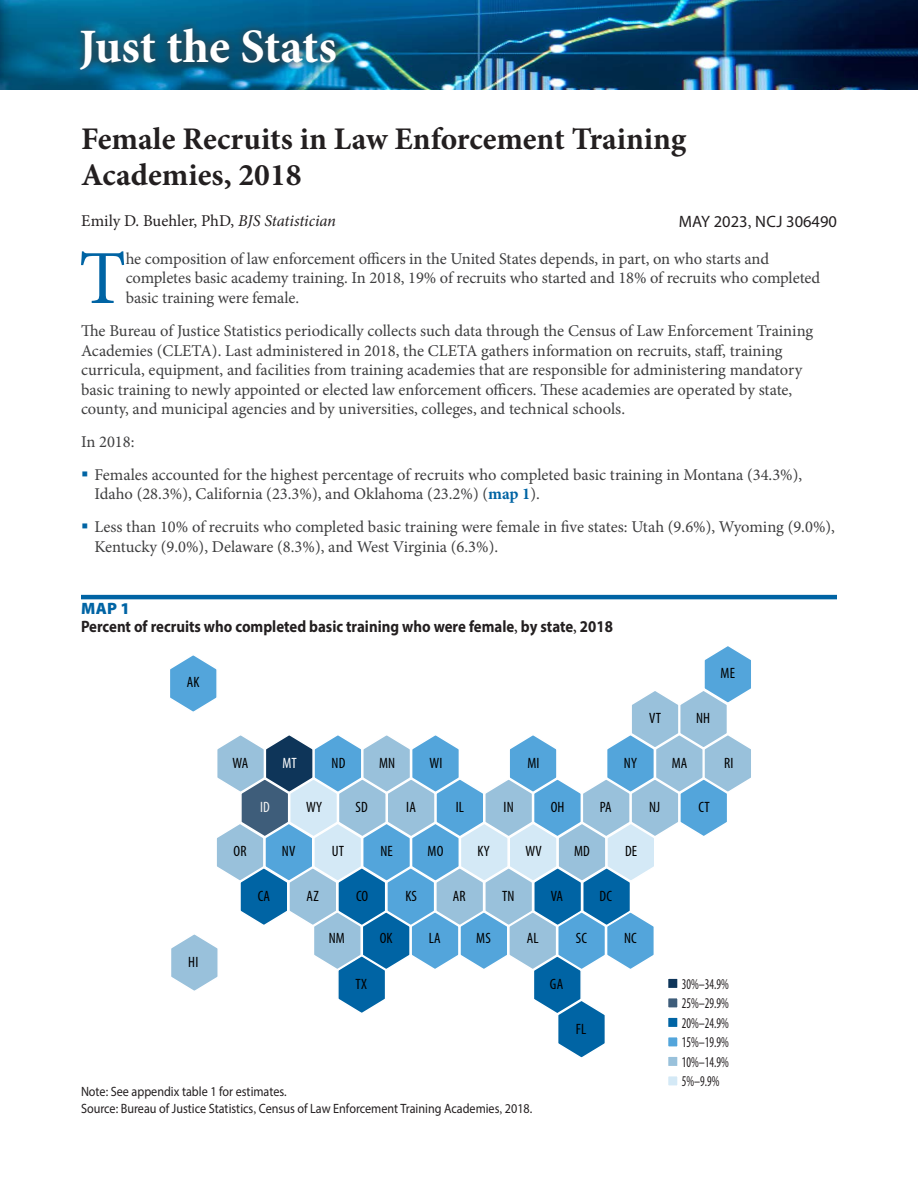
<style>
.page{position:relative;width:918px;height:1188px;background:#fff}
.page>*{position:absolute;margin:0;border:0;box-sizing:border-box;transform-origin:0 0}
.intro_graf{font:76.5px "Minion Pro";color:#0064a4}
.t1{font:700 48px "Minion Pro";color:#fff}
.t2{font:700 31.5px/36px "Minion Pro";color:#231f20}
.Body_Text{font:16.5px/19.5px "Minion Pro";color:#3e3e3f}
.intro_graf-2{font:16.5px/19.5px "Minion Pro";letter-spacing:-.005em;color:#3e3e3f}
.t3{font:700 16.5px/18px "Myriad Pro";color:#231f20;scale:.9 1}
.Byline{font:16.5px "Minion Pro";color:#231f20}
.Date___ncj_number{font:16.5px "Myriad Pro";color:#231f20}
.t4{font:condensed 15px "Myriad Pro";letter-spacing:.01em;color:#000}
.t5{font:condensed 15px/19.5px "Myriad Pro";color:#231f20;text-align:justify;scale:.8 1}
.t6{font:condensed 15px "Myriad Pro";color:#fff}
.t7{font:condensed 15px "Myriad Pro";color:#f2f2f2}
.Table_notes{font:13.5px "Myriad Pro";color:#231f20;scale:.9 1}
.s1{font-style:italic}
.s2{font-family:"Minion Pro"}
.s3{font-weight:700;color:#0064a4}
.s4{font-weight:900;color:#0064a4}
.s5{font-family:"Minion Pro Bold Subh";font-weight:400}
</style>
<div class="page">
<img style="left:0;top:0;width:918px;height:90px">
<div style="left:71px;top:19px;width:274px;height:60px;background:#3e3e3f;opacity:.75"></div>
<hr style="left:81px;top:595px;width:756px;height:4px;background:#0064a4">
<svg style="left:170px;top:646px;width:581px;height:412px"></svg>
<div style="left:668px;top:978px;width:10px;height:11px;background:#0e3559"></div>
<div style="left:667px;top:977px;width:12px;height:12px;border:2px solid #fff"></div>
<div style="left:668px;top:998px;width:10px;height:10px;background:#3e5d7a"></div>
<div style="left:667px;top:997px;width:12px;height:12px;border:2px solid #fff"></div>
<div style="left:668px;top:1017px;width:10px;height:11px;background:#0064a4"></div>
<div style="left:667px;top:1016px;width:12px;height:12px;border:2px solid #fff"></div>
<div style="left:668px;top:1037px;width:10px;height:10px;background:#53a5db"></div>
<div style="left:667px;top:1036px;width:12px;height:12px;border:2px solid #fff"></div>
<div style="left:668px;top:1056px;width:10px;height:11px;background:#99c1db"></div>
<div style="left:667px;top:1055px;width:12px;height:12px;border:2px solid #fff"></div>
<div style="left:668px;top:1076px;width:10px;height:10px;background:#d4e9f6"></div>
<div style="left:667px;top:1075px;width:12px;height:12px;border:2px solid #fff"></div>
<h2 class="t1" style="left:79px;top:13px;width:259px">Just the Stats</h2>
<h1 class="t2" style="left:81px;top:120px;width:607px">Female Recruits in Law Enforcement Training<br>Academies, 2018</h1>
<p class="Byline" style="left:81px;top:210px;width:256px">Emily D. Buehler, PhD, <span class="s1">BJS Statistician</span></p>
<p class="Date___ncj_number" style="left:679px;top:211px;width:160px">MAY 2023<span class="s2">,</span> NCJ 306490</p>
<p class="intro_graf" style="left:79px;top:227px;width:49px">T</p>
<p class="intro_graf-2" style="left:126px;top:249px;width:696px">he composition of law enforcement officers in the United States depends, in part, on who starts and completes basic academy training. In 2018, 19% of recruits who started and 18% of recruits who completed basic training were female.</p>
<p class="Body_Text" style="left:81px;top:321px;width:734px">The Bureau of Justice Statistics periodically collects such data through the Census of Law Enforcement Training Academies (CLETA). Last administered in 2018, the CLETA gathers information on recruits, staff, training curricula, equipment, and facilities from training academies that are responsible for administering mandatory basic training to newly appointed or elected law enforcement officers. These academies are operated by state, county, and municipal agencies and by universities, colleges, and technical schools.</p>
<p class="Body_Text" style="left:81px;top:432px;width:55px">In 2018:</p>
<p class="Body_Text" style="left:94px;top:465px;width:709px">Females accounted for the highest percentage of recruits who completed basic training in Montana (34.3%),<br>Idaho (28.3%), California (23.3%), and Oklahoma (23.2%) (<span class="s3">map 1</span>).</p>
<p class="Body_Text" style="left:94px;top:518px;width:742px">Less than 10% of recruits who completed basic training were female in five states: Utah (9.6%), Wyoming (9.0%),<br>Kentucky (9.0%), Delaware (8.3%), and West Virginia (6.3%).</p>
<h2 class="t3" style="left:81px;top:599px;width:593px"><span class="s4">MAP 1<br></span>Percent of recruits who completed basic training who were female<span class="s5">,</span> by state<span class="s5">,</span> 2018</h2>
<p class="t4" style="left:187px;top:673px;width:14px">AK</p>
<p class="t4" style="left:649px;top:709px;width:13px">VT</p>
<p class="t4" style="left:721px;top:664px;width:16px">ME</p>
<p class="t4" style="left:696px;top:709px;width:16px">NH</p>
<p class="t4" style="left:233px;top:754px;width:17px">WA</p>
<p class="t6" style="left:283px;top:754px;width:16px">MT</p>
<p class="t4" style="left:332px;top:754px;width:15px">ND</p>
<p class="t4" style="left:379px;top:754px;width:18px">MN</p>
<p class="t4" style="left:430px;top:754px;width:14px">WI</p>
<p class="t4" style="left:528px;top:754px;width:14px">MI</p>
<p class="t4" style="left:624px;top:754px;width:15px">NY</p>
<p class="t4" style="left:672px;top:754px;width:17px">MA</p>
<p class="t4" style="left:724px;top:754px;width:11px">RI</p>
<p class="t4" style="left:188px;top:953px;width:12px">HI</p>
<p class="t4" style="left:234px;top:842px;width:14px">OR</p>
<p class="t4" style="left:306px;top:798px;width:17px">WY</p>
<p class="t4" style="left:355px;top:798px;width:14px">SD</p>
<p class="t4" style="left:332px;top:842px;width:14px">UT</p>
<p class="t4" style="left:356px;top:887px;width:14px">CO</p>
<p class="t7" style="left:260px;top:798px;width:11px">ID</p>
<p class="t4" style="left:282px;top:842px;width:15px">NV</p>
<p class="t4" style="left:258px;top:887px;width:14px">CA</p>
<p class="t4" style="left:307px;top:887px;width:14px">AZ</p>
<p class="t4" style="left:406px;top:798px;width:11px">IA</p>
<p class="t4" style="left:456px;top:798px;width:10px">IL</p>
<p class="t4" style="left:504px;top:798px;width:12px">IN</p>
<p class="t4" style="left:551px;top:798px;width:15px">OH</p>
<p class="t4" style="left:600px;top:798px;width:13px">PA</p>
<p class="t4" style="left:649px;top:798px;width:13px">NJ</p>
<p class="t4" style="left:699px;top:798px;width:13px">CT</p>
<p class="t4" style="left:380px;top:842px;width:14px">NE</p>
<p class="t4" style="left:428px;top:842px;width:17px">MO</p>
<p class="t4" style="left:478px;top:842px;width:14px">KY</p>
<p class="t4" style="left:526px;top:842px;width:18px">WV</p>
<p class="t4" style="left:405px;top:887px;width:13px">KS</p>
<p class="t4" style="left:453px;top:887px;width:14px">AR</p>
<p class="t4" style="left:502px;top:887px;width:14px">TN</p>
<p class="t4" style="left:574px;top:842px;width:17px">MD</p>
<p class="t4" style="left:625px;top:842px;width:14px">DE</p>
<p class="t4" style="left:551px;top:887px;width:14px">VA</p>
<p class="t4" style="left:600px;top:887px;width:14px">DC</p>
<p class="t4" style="left:329px;top:929px;width:18px">NM</p>
<p class="t4" style="left:380px;top:929px;width:14px">OK</p>
<p class="t4" style="left:429px;top:929px;width:13px">LA</p>
<p class="t4" style="left:624px;top:929px;width:14px">NC</p>
<p class="t4" style="left:476px;top:929px;width:16px">MS</p>
<p class="t4" style="left:576px;top:929px;width:13px">SC</p>
<p class="t4" style="left:527px;top:929px;width:13px">AL</p>
<p class="t4" style="left:355px;top:975px;width:13px">TX</p>
<p class="t4" style="left:550px;top:975px;width:15px">GA</p>
<p class="t4" style="left:576px;top:1020px;width:12px">FL</p>
<p class="Table_notes" style="left:81px;top:1084px;width:230px">Note: See appendix table 1 for estimates.</p>
<p class="Table_notes" style="left:81px;top:1100px;width:503px">Source: Bureau of Justice Statistics<span class="s2">,</span> Census of Law Enforcement Training Academies<span class="s2">,</span> 2018.</p>
<p class="t5" style="left:682px;top:974px;width:60px">30%–34.9% 25%–29.9% 20%–24.9% 15%–19.9% 10%–14.9% 5%–9.9%</p>
</div>
